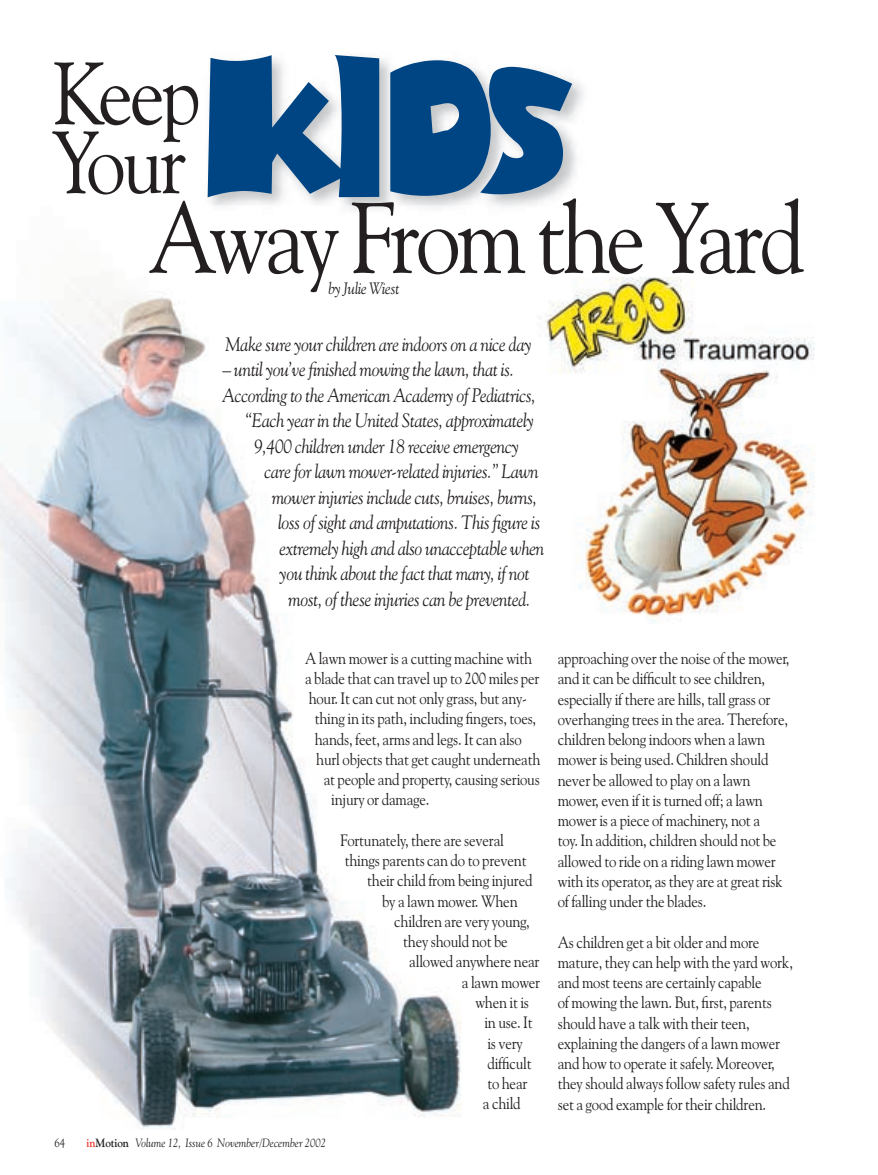
<style>
.page{position:relative;width:878px;height:1175px;background:#fff}
.page>*{position:absolute;margin:0;border:0;box-sizing:border-box;transform-origin:0 0}
.t1{font:151.5px "Spotts";color:#004583;scale:.9 1}
.t2{font:100.5px "Goudy Old Style BT";letter-spacing:-.045em;color:#231f20;scale:.9 1}
.t3{font:88.5px/69px "Goudy Old Style BT";letter-spacing:-.045em;color:#231f20;scale:.9 1}
.t4{font:italic 19.5px "Goudy Old Style BT";letter-spacing:-.015em;color:#231f20;scale:.9 1}
.t5{font:16.5px/20.2px "Goudy Old Style BT";letter-spacing:-.015em;color:#231f20;scale:.9 1}
.t6{font:italic 16.5px "Goudy Old Style BT";letter-spacing:-.015em;color:#231f20;scale:.9 1}
.t7{font:italic 12px "Goudy Old Style BT";color:#231f20;scale:.9 1}
.t8{font:12px "Goudy Old Style BT";color:#231f20;scale:.9 1}
.s1{font-weight:700;font-style:normal;color:#ee3b32}
.s2{font-weight:700;font-style:normal}
</style>
<div class="page">
<img style="left:0;top:289px;width:461px;height:840px">
<img style="left:540px;top:277px;width:274px;height:346px">
<h1 class="t1" style="left:207px;top:66px;width:408px">KIDS</h1>
<h3 class="t3" style="left:52px;top:57px;width:167px">Keep<br>Your</h3>
<h2 class="t2" style="left:148px;top:176px;width:731px">Away From the Yard</h2>
<p class="t6" style="left:328px;top:278px;width:80px">by Julie Wiest</p>
<p class="t4" style="left:225px;top:332px;width:342px">Make sure your children are indoors on a nice day</p>
<p class="t4" style="left:222px;top:357px;width:325px">– until you’ve finished mowing the lawn, that is.</p>
<p class="t4" style="left:222px;top:383px;width:350px">According to the American Academy of Pediatrics,</p>
<p class="t4" style="left:245px;top:408px;width:323px">“Each year in the United States, approximately</p>
<p class="t4" style="left:254px;top:434px;width:296px">9,400 children under 18 receive emergency</p>
<p class="t4" style="left:264px;top:459px;width:306px">care for lawn mower-related injuries.” Lawn</p>
<p class="t4" style="left:272px;top:485px;width:296px">mower injuries include cuts, bruises, burns,</p>
<p class="t4" style="left:278px;top:510px;width:293px">loss of sight and amputations. This figure is</p>
<p class="t4" style="left:279px;top:536px;width:296px">extremely high and also unacceptable when</p>
<p class="t4" style="left:279px;top:561px;width:279px">you think about the fact that many, if not</p>
<p class="t4" style="left:288px;top:587px;width:270px">most, of these injuries can be prevented.</p>
<p class="t5" style="left:305px;top:647px;width:254px">A lawn mower is a cutting machine with</p>
<p class="t5" style="left:305px;top:667px;width:262px">a blade that can travel up to 200 miles per</p>
<p class="t5" style="left:309px;top:688px;width:244px">hour. It can cut not only grass, but any-</p>
<p class="t5" style="left:315px;top:708px;width:248px">thing in its path, including fingers, toes,</p>
<p class="t5" style="left:315px;top:728px;width:231px">hands, feet, arms and legs. It can also</p>
<p class="t5" style="left:316px;top:748px;width:250px">hurl objects that get caught underneath</p>
<p class="t5" style="left:324px;top:769px;width:241px">at people and property, causing serious</p>
<p class="t5" style="left:331px;top:789px;width:111px">injury or damage.</p>
<p class="t5" style="left:340px;top:829px;width:183px">Fortunately, there are several</p>
<p class="t5" style="left:345px;top:850px;width:203px">things parents can do to prevent</p>
<p class="t5" style="left:367px;top:870px;width:185px">their child from being injured</p>
<p class="t5" style="left:382px;top:890px;width:152px">by a lawn mower. When</p>
<p class="t5" style="left:394px;top:910px;width:152px">children are very young,</p>
<p class="t5" style="left:403px;top:931px;width:117px">they should not be</p>
<p class="t5" style="left:409px;top:951px;width:146px">allowed anywhere near</p>
<p class="t5" style="left:462px;top:971px;width:89px">a lawn mower</p>
<p class="t5" style="left:475px;top:991px;width:61px">when it is</p>
<p class="t5" style="left:484px;top:1012px;width:55px">in use. It</p>
<p class="t5" style="left:487px;top:1032px;width:41px">is very</p>
<p class="t5" style="left:487px;top:1052px;width:51px">difficult</p>
<p class="t5" style="left:487px;top:1072px;width:46px">to hear</p>
<p class="t5" style="left:483px;top:1093px;width:44px">a child</p>
<p class="t8" style="left:54px;top:1135px;width:13px">64</p>
<p class="t7" style="left:87px;top:1135px;width:268px"><span class="s1">in</span><span class="s2">Motion</span> Volume 12, Issue 6 November/December 2002</p>
<p class="t5" style="left:557px;top:648px;width:259px">approaching over the noise of the mower, and it can be difficult to see children, especially if there are hills, tall grass or overhanging trees in the area. Therefore, children belong indoors when a lawn mower is being used. Children should never be allowed to play on a lawn mower, even if it is turned off; a lawn mower is a piece of machinery, not a<br>toy. In addition, children should not be allowed to ride on a riding lawn mower with its operator, as they are at great risk of falling under the blades.</p>
<p class="t5" style="left:557px;top:931px;width:263px">As children get a bit older and more mature, they can help with the yard work, and most teens are certainly capable<br>of mowing the lawn. But, first, parents should have a talk with their teen, explaining the dangers of a lawn mower and how to operate it safely. Moreover, they should always follow safety rules and set a good example for their children.</p>
</div>
